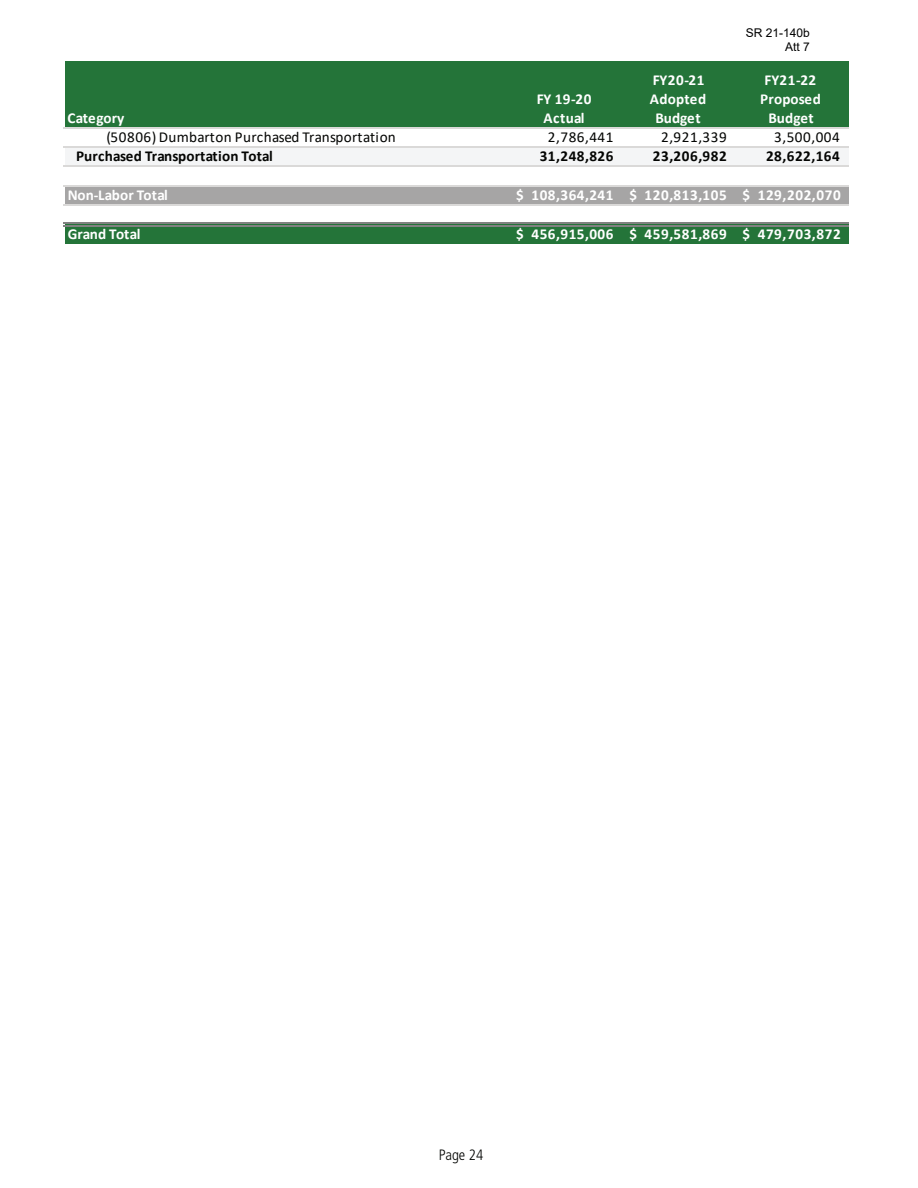
<style>
.page{position:relative;width:918px;height:1188px;background:#fff}
.page>*{position:absolute;margin:0;border:0;box-sizing:border-box;transform-origin:0 0}
.t1{font:700 15.15px/19.4px "Calibri";letter-spacing:.015em;color:#fff;text-align:center}
.t2{font:700 15.15px "Calibri";letter-spacing:.04em;color:#fff}
.t3{font:15.15px "Calibri";letter-spacing:.02em;color:#040503}
.t4{font:700 15.15px "Calibri";letter-spacing:.015em;color:#040503}
.t5{font:300 condensed 15px "Frutiger LT Pro";color:#040503}
.t6{font:12px/14.4px "Arial";color:#000;text-align:right}
.s1{font-style:inherit}
</style>
<div class="page">
<div style="left:65px;top:146px;width:784px;height:21px;background:#f4f5f6"></div>
<div style="left:65px;top:185px;width:784px;height:21px;background:#a6a5a5"></div>
<div style="left:65px;top:223px;width:784px;height:21px;background:#247439"></div>
<hr style="left:64px;top:127px;width:785px;height:1px;background:#dad9d8">
<hr style="left:64px;top:146px;width:785px;height:2px;background:#dad9d8">
<hr style="left:64px;top:166px;width:785px;height:1px;background:#dad9d8">
<hr style="left:64px;top:185px;width:785px;height:1px;background:#dad9d8">
<hr style="left:64px;top:204px;width:785px;height:2px;background:#dad9d8">
<hr style="left:64px;top:222px;width:785px;height:2px;background:#808180">
<hr style="left:64px;top:225px;width:785px;height:1px;background:#808180">
<div style="left:65px;top:61px;width:784px;height:68px;background:#247439"></div>
<hr style="left:64px;top:128px;width:785px;height:1px;background:#dad9d8">
<p class="t1" style="left:68px;top:109px;width:58px">Category</p>
<p class="t1" style="left:537px;top:89px;width:56px">FY 19-20<br>Actual</p>
<p class="t6" style="left:746px;top:26px;width:66px">SR 21-140b<br>Att 7</p>
<p class="t1" style="left:650px;top:70px;width:58px">FY20-21<br>Adopted<br>Budget</p>
<p class="t1" style="left:760px;top:70px;width:62px">FY21-22<br>Proposed<br>Budget</p>
<p class="t3" style="left:106px;top:127px;width:291px">(50806) Dumbarton Purchased Transportation</p>
<p class="t3" style="left:548px;top:127px;width:67px">2,786,441</p>
<p class="t3" style="left:661px;top:127px;width:67px">2,921,339</p>
<p class="t3" style="left:774px;top:127px;width:67px">3,500,004</p>
<p class="t4" style="left:76px;top:146px;width:198px">Purchased Transportation Total</p>
<p class="t4" style="left:540px;top:146px;width:75px">31,248,826</p>
<p class="t4" style="left:653px;top:146px;width:75px">23,206,982</p>
<p class="t4" style="left:766px;top:146px;width:75px">28,622,164</p>
<p class="t1" style="left:68px;top:185px;width:102px">Non-Labor Total</p>
<p class="t2" style="left:516px;top:184px;width:326px">$ 108,364,241 $ 120,813,105 $ 1<span class="s1">29</span>,<span class="s1">2</span>02,070</p>
<p class="t1" style="left:68px;top:224px;width:74px">Grand Total</p>
<p class="t2" style="left:516px;top:223px;width:326px">$ 456,915,006 $ 459,581,869 $ 4<span class="s1">79</span>,<span class="s1">70</span>3,872</p>
<p class="t5" style="left:439px;top:1146px;width:46px">Page 24</p>
</div>
